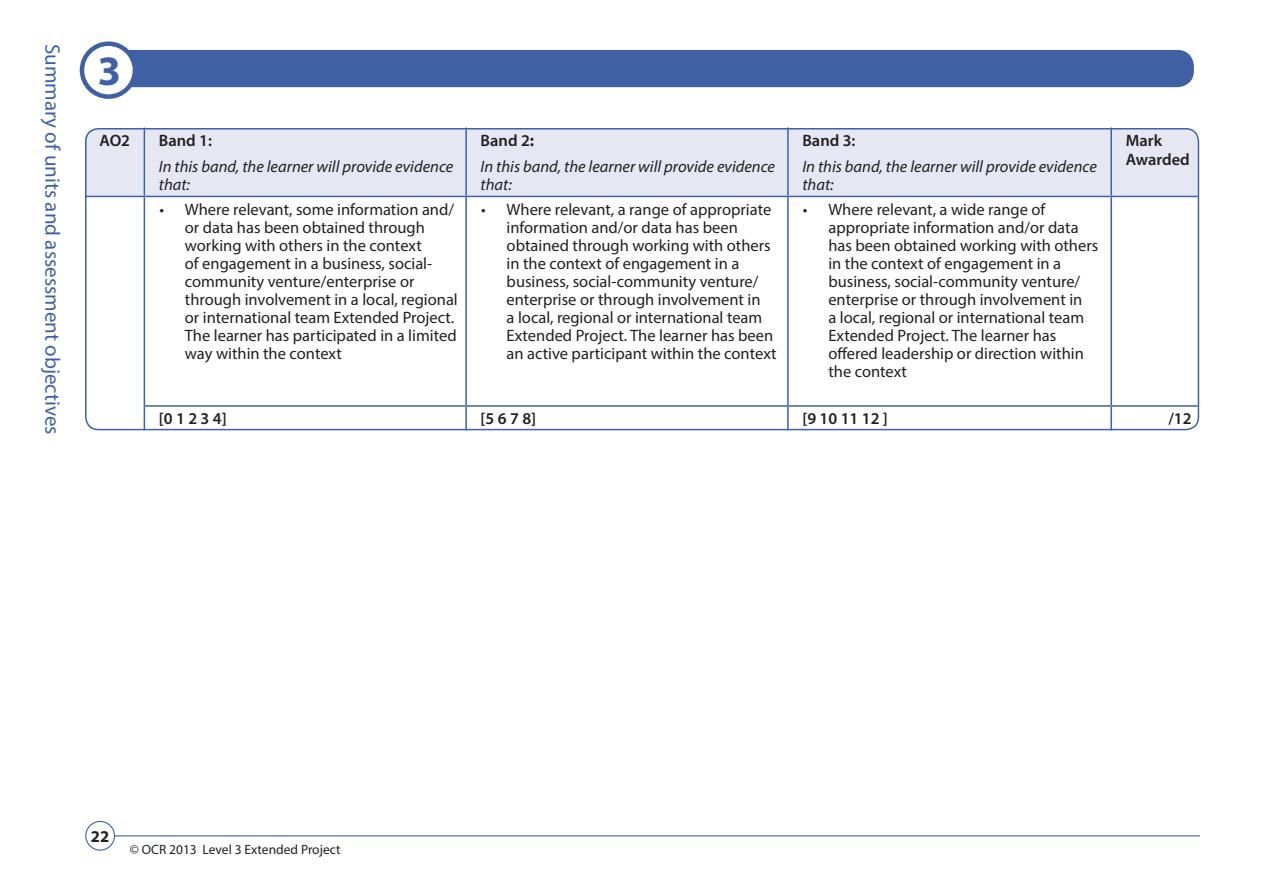
<style>
.page{position:relative;width:1263px;height:893px;background:#fff}
.page>*{position:absolute;margin:0;border:0;box-sizing:border-box;transform-origin:0 0}
.t1{font:700 42px "Myriad Pro";color:#3f61a4}
.t2{font:21px "Myriad Pro";color:#3f61a4}
.t3{font:16.5px/18px "Myriad Pro";color:#231f20}
.t4{font:italic 16.5px/18px "Myriad Pro";color:#231f20}
.t5{font:600 16.5px/19px "Myriad Pro";color:#231f20}
.t6{font:700 16.5px "Myriad Pro";color:#231f20}
.t7{font:13.5px "Myriad Pro";color:#231f20}
.s1{font-weight:600;font-style:normal}
.s2{font-weight:700;font-style:normal}
</style>
<div class="page">
<div style="left:109px;top:50px;width:1085px;height:37px;background:#3f61a4;border-radius:16px"></div>
<div style="left:82px;top:44px;width:53px;height:53px;background:#fff;border-radius:50%"></div>
<div style="left:80px;top:41px;width:57px;height:58px;border:4px solid #3f61a4;border-radius:50%"></div>
<hr style="left:114px;top:835px;width:1086px;height:1px;background:#3f61a4">
<div style="left:85px;top:821px;width:30px;height:30px;border:1px solid #3f61a4;border-radius:50%"></div>
<div style="left:85px;top:128px;width:1113px;height:68px;background:#e5e8f3"></div>
<div style="left:85px;top:128px;width:1114px;height:302px;border:2px solid #3f61a4;border-radius:13px"></div>
<hr style="left:465px;top:128px;width:2px;height:68px;background:#3f61a4">
<hr style="left:787px;top:128px;width:2px;height:68px;background:#3f61a4">
<hr style="left:1110px;top:128px;width:2px;height:68px;background:#3f61a4">
<hr style="left:465px;top:197px;width:2px;height:208px;background:#3f61a4">
<hr style="left:787px;top:197px;width:2px;height:208px;background:#3f61a4">
<hr style="left:1110px;top:197px;width:2px;height:208px;background:#3f61a4">
<hr style="left:1111px;top:196px;width:87px;height:1px;background:#3f61a4">
<hr style="left:144px;top:196px;width:322px;height:1px;background:#3f61a4">
<hr style="left:466px;top:196px;width:322px;height:1px;background:#3f61a4">
<hr style="left:788px;top:196px;width:323px;height:1px;background:#3f61a4">
<hr style="left:144px;top:128px;width:1px;height:68px;background:#3f61a4">
<hr style="left:85px;top:196px;width:59px;height:1px;background:#3f61a4">
<hr style="left:144px;top:197px;width:1px;height:208px;background:#3f61a4">
<hr style="left:144px;top:405px;width:322px;height:2px;background:#3f61a4">
<svg style="left:144px;top:407px;width:1px;height:23px"></svg>
<hr style="left:466px;top:405px;width:322px;height:2px;background:#3f61a4">
<hr style="left:465px;top:407px;width:2px;height:23px;background:#3f61a4">
<hr style="left:788px;top:405px;width:323px;height:2px;background:#3f61a4">
<hr style="left:787px;top:407px;width:2px;height:23px;background:#3f61a4">
<hr style="left:1111px;top:405px;width:87px;height:2px;background:#3f61a4">
<hr style="left:1110px;top:407px;width:2px;height:23px;background:#3f61a4">
<p class="t2" style="left:66px;top:44px;width:393px;rotate:90deg">Summary of units and assessment objectives</p>
<h1 class="t1" style="left:98px;top:43px;width:25px">3</h1>
<p class="t5" style="left:100px;top:130px;width:32px">AO2</p>
<p class="t5" style="left:159px;top:130px;width:55px">Band 1:</p>
<p class="t4" style="left:159px;top:158px;width:296px">In this band, the learner will provide evidence that:</p>
<p class="t4" style="left:481px;top:127px;width:296px;line-height:26.5px"><span class="s1">Band 2</span><span class="s2">:<br></span>In this band, the learner will provide evidence</p>
<p class="t4" style="left:481px;top:176px;width:33px">that:</p>
<p class="t5" style="left:802px;top:130px;width:55px">Band 3:</p>
<p class="t4" style="left:802px;top:158px;width:296px">In this band, the learner will provide evidence that:</p>
<p class="t5" style="left:1126px;top:130px;width:66px">Mark<br>Awarded</p>
<p class="t3" style="left:185px;top:200px;width:274px;text-indent:-25px">• Where relevant, some information and/ or data has been obtained through working with others in the context<br>of engagement in a business, social&shy;community venture/enterprise or through involvement in a local, regional or international team Extended Project.<br>The learner has participated in a limited way within the context</p>
<p class="t3" style="left:507px;top:200px;width:271px;text-indent:-25px">• Where relevant, a range of appropriate information and/or data has been obtained through working with others in the context of engagement in a business, social-community venture/ enterprise or through involvement in<br>a local, regional or international team Extended Project. The learner has been an active participant within the context</p>
<p class="t3" style="left:828px;top:200px;width:271px;text-indent:-25px">• Where relevant, a wide range of appropriate information and/or data has been obtained working with others in the context of engagement in a business, social-community venture/ enterprise or through involvement in<br>a local, regional or international team Extended Project. The learner has offered leadership or direction within the context</p>
<p class="t5" style="left:159px;top:409px;width:69px">[0 1 2 3 4]</p>
<p class="t5" style="left:481px;top:409px;width:57px">[5 6 7 8]</p>
<p class="t5" style="left:802px;top:409px;width:87px">[9 10 11 12 ]</p>
<p class="t5" style="left:1168px;top:409px;width:25px">/12</p>
<p class="t6" style="left:91px;top:826px;width:20px">22</p>
<p class="t7" style="left:130px;top:841px;width:212px">© OCR 2013 Level 3 Extended Project</p>
</div>
